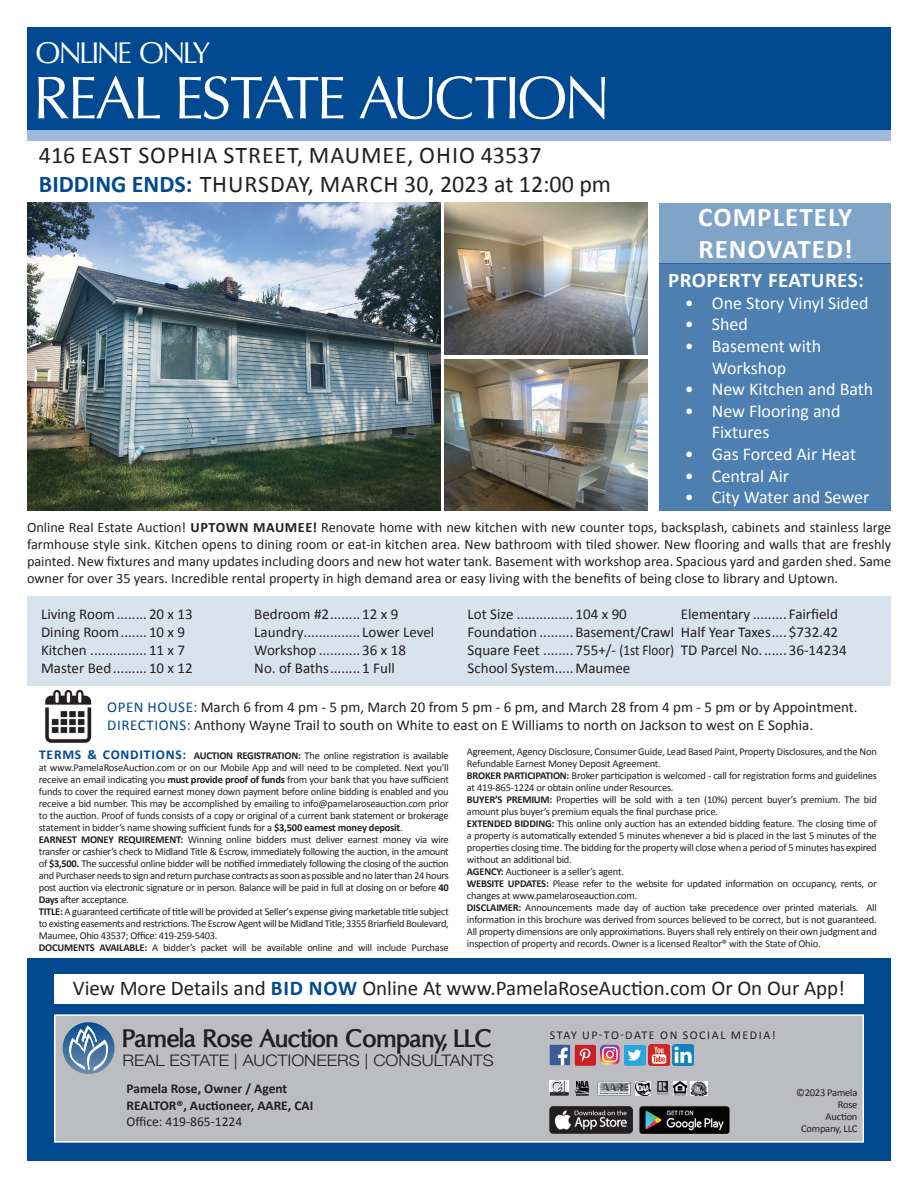
<style>
.page{position:relative;width:918px;height:1188px;background:#fff}
.page>*{position:absolute;margin:0;border:0;box-sizing:border-box;transform-origin:0 0}
.t1{font:60.3px "Oregon LDO";color:#fff}
.t2{font:30px "Oregon LDO";color:#fff}
.t3{font:700 27px/32.4px "Calibri";letter-spacing:.04em;color:#fff}
.t4{font:700 25.8px "Oregon LDO";color:#231f20}
.t5{font:24px/28.8px "Calibri";letter-spacing:.04em;color:#231f20}
.t6{font:21px "Calibri";color:#231f20}
.t7{font:700 21px "Calibri";letter-spacing:.02em;color:#fff}
.t8{font:18px/21.6px "Calibri";color:#fff;text-align:center}
.t9{font:300 15.9px "Helvetica Neue";color:#231f20;scale:1.1 1}
.t10{font:15px/18px "Calibri";color:#231f20}
.t11{font:14.25px/17.1px "Calibri";color:#231f20;text-align:justify}
.t12{font:700 13.5px/16.2px "Calibri";color:#231f20}
.t13{font:13.5px "Calibri";color:#231f20}
.t14{font:12px "Calibri";letter-spacing:.13em;color:#231f20}
.t15{font:10.5px/12px "Calibri";letter-spacing:-.02em;color:#231f20}
.s1{font-weight:700;color:#014990}
.s2{font-weight:700}
.s3{color:#014990}
.s4{font-weight:700;font-size:13.5px;color:#014990}
</style>
<div class="page">
<div style="left:27px;top:27px;width:864px;height:103px;background:#014990"></div>
<div style="left:27px;top:596px;width:864px;height:89px;background:#d9e3ee"></div>
<div style="left:659px;top:264px;width:232px;height:247px;background:#4d7fb1"></div>
<div style="left:659px;top:203px;width:232px;height:61px;background:#80a4c7"></div>
<div style="left:27px;top:958px;width:864px;height:203px;background:#014990"></div>
<div style="left:54px;top:974px;width:810px;height:30px;background:#fff"></div>
<div style="left:54px;top:1014px;width:810px;height:129px;background:#bcbdc0;border:2px solid #fff"></div>
<svg style="left:63px;top:1022px;width:52px;height:52px"></svg>
<svg style="left:70px;top:1026px;width:38px;height:44px"></svg>
<img style="left:600px;top:1045px;width:20px;height:20px">
<img style="left:673px;top:1045px;width:20px;height:20px">
<img style="left:649px;top:1045px;width:20px;height:20px">
<img style="left:574px;top:1044px;width:22px;height:22px">
<img style="left:550px;top:1045px;width:20px;height:20px">
<img style="left:624px;top:1045px;width:21px;height:21px">
<img style="left:657px;top:1081px;width:10px;height:14px">
<img style="left:550px;top:1081px;width:18px;height:15px">
<svg style="left:575px;top:1081px;width:14px;height:15px"></svg>
<img style="left:597px;top:1082px;width:33px;height:13px">
<img style="left:636px;top:1082px;width:15px;height:14px">
<svg style="left:673px;top:1082px;width:13px;height:13px"></svg>
<img style="left:691px;top:1081px;width:16px;height:15px">
<div style="left:27px;top:130px;width:864px;height:10px;background:#9fbadb"></div>
<img style="left:45px;top:689px;width:47px;height:54px">
<img style="left:550px;top:1106px;width:83px;height:28px">
<img style="left:639px;top:1106px;width:90px;height:28px">
<img style="left:27px;top:203px;width:414px;height:308px">
<img style="left:445px;top:203px;width:203px;height:152px">
<img style="left:445px;top:360px;width:203px;height:151px">
<h2 class="t2" style="left:36px;top:35px;width:176px">ONLINE ONLY</h2>
<h1 class="t1" style="left:36px;top:63px;width:573px">REAL ESTATE AUCTION</h1>
<h3 class="t5" style="left:39px;top:140px;width:574px">416 EAST SOPHIA STREET, MAUMEE, OHIO 43537<br><span class="s1">BIDDING ENDS:</span> THURSDAY, MARCH 30, 2023 at 12:00 pm</h3>
<h3 class="t3" style="left:698px;top:200px;width:156px">COMPLETELY<br>RENOVATED!</h3>
<h3 class="t7" style="left:668px;top:265px;width:197px">PROPERTY FEATURES:</h3>
<h3 class="t8" style="left:685px;top:292px;width:185px">• One Story Vinyl Sided</h3>
<h3 class="t8" style="left:685px;top:313px;width:65px">• Shed</h3>
<h3 class="t8" style="left:685px;top:335px;width:138px">• Basement with<br>Workshop</h3>
<h3 class="t8" style="left:685px;top:378px;width:190px">• New Kitchen and Bath</h3>
<h3 class="t8" style="left:712px;top:400px;width:130px;text-align:left;text-indent:-27px">• New Flooring and<br>Fixtures</h3>
<h3 class="t8" style="left:685px;top:443px;width:173px">• Gas Forced Air Heat</h3>
<h3 class="t8" style="left:685px;top:464px;width:106px">• Central Air</h3>
<h3 class="t8" style="left:685px;top:486px;width:186px">• City Water and Sewer</h3>
<p class="t11" style="left:27px;top:518px;width:866px">Online Real Estate Auction! <span class="s2">UPTOWN MAUMEE!</span> Renovate home with new kitchen with new counter tops, backsplash, cabinets and stainless large farmhouse style sink. Kitchen opens to dining room or eat-in kitchen area. New bathroom with tiled shower. New flooring and walls that are freshly painted. New fixtures and many updates including doors and new hot water tank. Basement with workshop area. Spacious yard and garden shed. Same owner for over 35 years. Incredible rental property in high demand area or easy living with the benefits of being close to library and Uptown.</p>
<h3 class="t10" style="left:41px;top:604px;width:153px">Living Room........ 20 x 13<br>Dining Room....... 10 x 9<br>Kitchen ............... 11 x 7<br>Master Bed......... 10 x 12</h3>
<h3 class="t10" style="left:254px;top:604px;width:182px">Bedroom #2........ 12 x 9<br>Laundry............... Lower Level<br>Workshop ........... 36 x 18<br>No. of Baths........ 1 Full</h3>
<h3 class="t10" style="left:468px;top:604px;width:208px">Lot Size ............... 104 x 90<br>Foundation ......... Basement/Crawl Square Feet ........ 755+/- (1st Floor)<br>School System.....Maumee</h3>
<h3 class="t10" style="left:681px;top:604px;width:167px">Elementary ......... Fairfield<br>Half Year Taxes.... $732.42<br>TD Parcel No....... 36-14234</h3>
<h3 class="t10" style="left:107px;top:698px;width:752px"><span class="s3">OPEN HOUSE:</span> March 6 from 4 pm - 5 pm, March 20 from 5 pm - 6 pm, and March 28 from 4 pm - 5 pm or by Appointment.<br><span class="s3">DIRECTIONS:</span> Anthony Wayne Trail to south on White to east on E Williams to north on Jackson to west on E Sophia.</h3>
<p class="t15" style="left:39px;top:749px;width:412px"><span class="s4">TERMS &amp; CONDITIONS:</span> <span class="s2">AUCTION REGISTRATION:</span> The online registration is available at www.PamelaRoseAuction.com or on our Mobile App and will need to be completed. Next you’ll receive an email indicating you <span class="s2">must provide proof of funds</span> from your bank that you have sufficient funds to cover the required earnest money down payment before online bidding is enabled and you receive a bid number. This may be accomplished by emailing to info@pamelaroseauction.com prior to the auction. Proof of funds consists of a copy or original of a current bank statement or brokerage statement in bidder’s name showing sufficient funds for a <span class="s2">$3,500 earnest money deposit</span>.<br><span class="s2">EARNEST MONEY REQUIREMENT:</span> Winning online bidders must deliver earnest money via wire transfer or cashier’s check to Midland Title &amp; Escrow, immediately following the auction, in the amount of <span class="s2">$3,500.</span> The successful online bidder will be notified immediately following the closing of the auction and Purchaser needs to sign and return purchase contracts as soon as possible and no later than 24 hours post auction via electronic signature or in person. Balance will be paid in full at closing on or before <span class="s2">40<br>Days</span> after acceptance.<br><span class="s2">TITLE:</span> A guaranteed certificate of title will be provided at Seller’s expense giving marketable title subject to existing easements and restrictions. The Escrow Agent will be Midland Title; 3355 Briarfield Boulevard, Maumee, Ohio 43537; Office: 419-259-5403.<br><span class="s2">DOCUMENTS AVAILABLE:</span> A bidder’s packet will be available online and will include Purchase</p>
<p class="t15" style="left:467px;top:745px;width:412px">Agreement, Agency Disclosure, Consumer Guide, Lead Based Paint, Property Disclosures, and the Non Refundable Earnest Money Deposit Agreement.<br><span class="s2">BROKER PARTICIPATION:</span> Broker participation is welcomed - call for registration forms and guidelines at 419-865-1224 or obtain online under Resources.<br><span class="s2">BUYER’S PREMIUM:</span> Properties will be sold with a ten (10%) percent buyer’s premium. The bid amount plus buyer’s premium equals the final purchase price.<br><span class="s2">EXTENDED BIDDING:</span> This online only auction has an extended bidding feature. The closing time of a property is automatically extended 5 minutes whenever a bid is placed in the last 5 minutes of the properties closing time. The bidding for the property will close when a period of 5 minutes has expired without an additional bid.<br><span class="s2">AGENCY:</span> Auctioneer is a seller’s agent.<br><span class="s2">WEBSITE UPDATES:</span> Please refer to the website for updated information on occupancy, rents, or changes at www.pamelaroseauction.com.<br><span class="s2">DISCLAIMER:</span> Announcements made day of auction take precedence over printed materials. All information in this brochure was derived from sources believed to be correct, but is not guaranteed.<br>All property dimensions are only approximations. Buyers shall rely entirely on their own judgment and inspection of property and records. Owner is a licensed Realtor® with the State of Ohio.</p>
<h3 class="t6" style="left:73px;top:973px;width:774px">View More Details and <span class="s1">BID NOW</span> Online At www.PamelaRoseAuction.com Or On Our App!</h3>
<h3 class="t4" style="left:122px;top:1023px;width:371px">Pamela Rose Auction Company, LLC</h3>
<h3 class="t9" style="left:122px;top:1047px;width:339px">REAL ESTATE | AUCTIONEERS | CONSULTANTS</h3>
<p class="t12" style="left:127px;top:1080px;width:188px">Pamela Rose, Owner / Agent<br>REALTOR®, Auctioneer, AARE, CAI</p>
<p class="t13" style="left:127px;top:1112px;width:117px">Office: 419-865-1224</p>
<p class="t14" style="left:550px;top:1027px;width:227px">STAY UP-TO-DATE ON SOCIAL MEDIA!</p>
<p class="t15" style="left:796px;top:1086px;width:63px;text-align:right">©2023 Pamela<br>Rose<br>Auction<br>Company, LLC</p>
</div>
